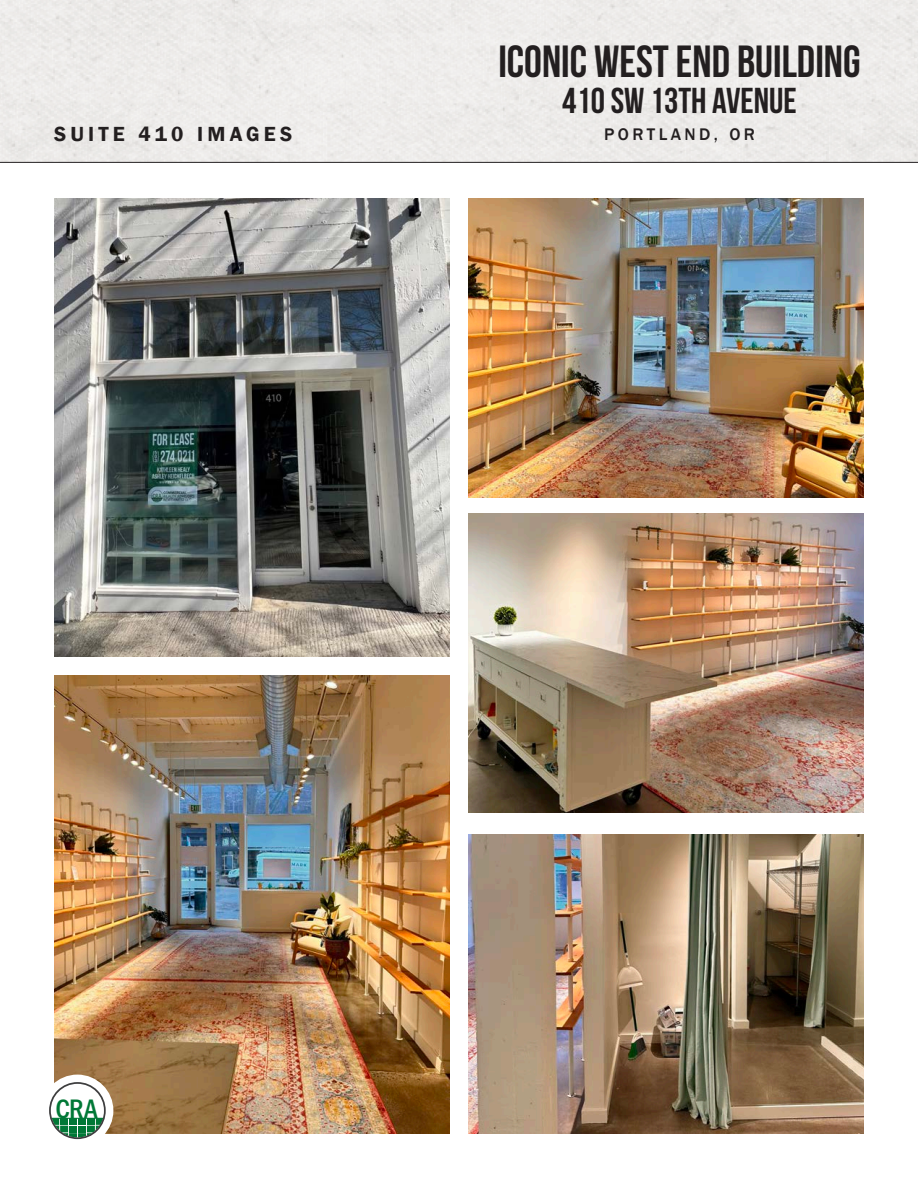
<style>
.page{position:relative;width:918px;height:1188px;background:#fff}
.page>*{position:absolute;margin:0;border:0;box-sizing:border-box;transform-origin:0 0}
.t1{font:45px "Bebas Neue";color:#231f20}
.t2{font:36px "Bebas Neue";color:#231f20}
.t3{font:500 condensed 27.75px "Franklin Gothic";color:#007836}
.t4{font:600 21px "Franklin Gothic";letter-spacing:.2em;color:#231f20}
.t5{font:500 17.25px "Franklin Gothic";letter-spacing:.2em;color:#231f20}
.s1{font-size:27.45px}
</style>
<div class="page">
<hr style="left:0;top:162px;width:918px;height:1px;background:#231f20">
<img style="left:468px;top:834px;width:396px;height:300px">
<img style="left:468px;top:513px;width:396px;height:300px">
<img style="left:54px;top:675px;width:396px;height:459px">
<img style="left:54px;top:198px;width:396px;height:459px">
<img style="left:468px;top:198px;width:396px;height:300px">
<div style="left:41px;top:1075px;width:72px;height:72px;background:#fff;border-radius:50%"></div>
<svg style="left:49px;top:1082px;width:57px;height:57px"></svg>
<p class="t4" style="left:54px;top:121px;width:240px">SUITE 410 IMAGES</p>
<p class="t1" style="left:498px;top:36px;width:364px">ICONIC WEST END BUILDING</p>
<p class="t2" style="left:562px;top:80px;width:236px">410 SW 13TH AVENUE</p>
<p class="t5" style="left:604px;top:124px;width:152px">PORTLAND, OR</p>
<p class="t3" style="left:56px;top:1091px;width:44px"><span class="s1">C</span>RA</p>
</div>
